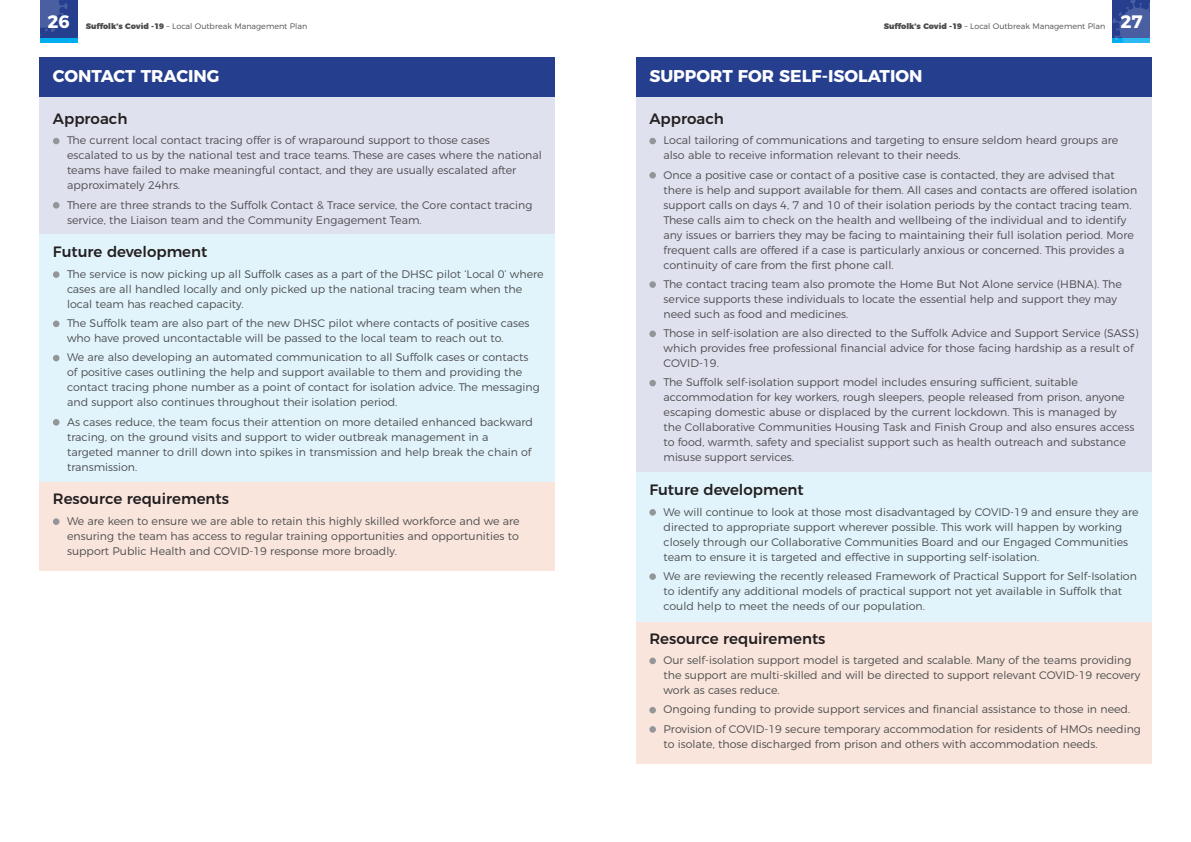
<style>
.page{position:relative;width:1191px;height:842px;background:#fff}
.page>*{position:absolute;margin:0;border:0;box-sizing:border-box;transform-origin:0 0}
.t1{font:700 18px "Montserrat";color:#fff}
.t2{font:700 17px "Montserrat";color:#fff}
.t3{font:500 15px "Montserrat";color:#231f20}
.t4{font:300 11px/15px "Montserrat";color:#4b4c4d}
.t5{font:300 8px "Montserrat";color:#4b4c4d}
.s1{font-weight:900}
</style>
<div class="page">
<div style="left:40px;top:0;width:37px;height:43px;background:#00aeef"></div>
<div style="left:40px;top:0;width:37px;height:38px;background:#253f8e"></div>
<svg style="left:40px;top:0;width:28px;height:36px"></svg>
<svg style="left:1112px;top:0;width:38px;height:43px;background:#385ea3"></svg>
<div style="left:40px;top:83px;width:515px;height:362px;background:#e0e1ee"></div>
<div style="left:636px;top:83px;width:515px;height:436px;background:#e0e1ee"></div>
<div style="left:40px;top:234px;width:515px;height:255px;background:#e1f4fc"></div>
<div style="left:636px;top:472px;width:515px;height:255px;background:#e1f4fc"></div>
<div style="left:40px;top:483px;width:515px;height:88px;background:#f9e5dc"></div>
<div style="left:636px;top:622px;width:515px;height:141px;background:#f9e5dc"></div>
<div style="left:40px;top:57px;width:515px;height:39px;background:#253f8e"></div>
<div style="left:636px;top:57px;width:515px;height:39px;background:#253f8e"></div>
<svg style="left:53px;top:138px;width:6px;height:6px"></svg>
<div style="left:53px;top:202px;width:6px;height:7px;background:#939598;border-radius:50%"></div>
<div style="left:53px;top:271px;width:6px;height:7px;background:#939598;border-radius:50%"></div>
<svg style="left:53px;top:321px;width:6px;height:6px"></svg>
<svg style="left:53px;top:355px;width:6px;height:6px"></svg>
<div style="left:53px;top:419px;width:6px;height:7px;background:#939598;border-radius:50%"></div>
<div style="left:53px;top:518px;width:6px;height:7px;background:#939598;border-radius:50%"></div>
<div style="left:649px;top:138px;width:7px;height:6px;background:#939598;border-radius:50%"></div>
<div style="left:649px;top:172px;width:7px;height:7px;background:#939598;border-radius:50%"></div>
<div style="left:649px;top:281px;width:7px;height:7px;background:#939598;border-radius:50%"></div>
<div style="left:649px;top:331px;width:7px;height:6px;background:#939598;border-radius:50%"></div>
<div style="left:649px;top:380px;width:7px;height:6px;background:#939598;border-radius:50%"></div>
<div style="left:649px;top:509px;width:7px;height:7px;background:#939598;border-radius:50%"></div>
<div style="left:649px;top:573px;width:7px;height:7px;background:#939598;border-radius:50%"></div>
<div style="left:649px;top:658px;width:7px;height:6px;background:#939598;border-radius:50%"></div>
<div style="left:649px;top:707px;width:7px;height:6px;background:#939598;border-radius:50%"></div>
<div style="left:649px;top:726px;width:7px;height:7px;background:#939598;border-radius:50%"></div>
<h1 class="t1" style="left:47px;top:7px;width:24px">26</h1>
<p class="t5" style="left:86px;top:20px;width:223px"><span class="s1">Suffolk’s Covid -19</span> – Local Outbreak Management Plan</p>
<p class="t5" style="left:883px;top:20px;width:223px"><span class="s1">Suffolk’s Covid -19</span> – Local Outbreak Management Plan</p>
<h1 class="t1" style="left:1120px;top:7px;width:24px">27</h1>
<h2 class="t2" style="left:53px;top:62px;width:25px">CONTACT</h2>
<h2 class="t2" style="left:141px;top:62px;width:13px">TRACING</h2>
<h2 class="t2" style="left:649px;top:62px;width:24px">SUPPORT</h2>
<h2 class="t2" style="left:738px;top:62px;width:13px">FOR</h2>
<h2 class="t2" style="left:779px;top:62px;width:12px">SELF</h2>
<h2 class="t2" style="left:821px;top:62px;width:18px">-ISOLATION</h2>
<h3 class="t3" style="left:53px;top:106px;width:76px">Approach</h3>
<p class="t4" style="left:67px;top:132px;width:476px">The current local contact tracing offer is of wraparound support to those cases escalated to us by the national test and trace teams. These are cases where the national teams have failed to make meaningful contact, and they are usually escalated after approximately 24hrs.</p>
<p class="t4" style="left:67px;top:196px;width:467px">There are three strands to the Suffolk Contact &amp; Trace service, the Core contact tracing service, the Liaison team and the Community Engagement Team.</p>
<h3 class="t3" style="left:53px;top:240px;width:156px">Future development</h3>
<p class="t4" style="left:67px;top:265px;width:478px">The service is now picking up all Suffolk cases as a part of the DHSC pilot ‘Local 0’ where cases are all handled locally and only picked up the national tracing team when the local team has reached capacity.</p>
<p class="t4" style="left:67px;top:315px;width:464px">The Suffolk team are also part of the new DHSC pilot where contacts of positive cases who have proved uncontactable will be passed to the local team to reach out to.</p>
<p class="t4" style="left:67px;top:349px;width:474px">We are also developing an automated communication to all Suffolk cases or contacts of positive cases outlining the help and support available to them and providing the contact tracing phone number as a point of contact for isolation advice. The messaging and support also continues throughout their isolation period.</p>
<p class="t4" style="left:67px;top:413px;width:467px">As cases reduce, the team focus their attention on more detailed enhanced backward tracing, on the ground visits and support to wider outbreak management in a targeted manner to drill down into spikes in transmission and help break the chain of transmission.</p>
<h3 class="t3" style="left:53px;top:487px;width:178px">Resource requirements</h3>
<p class="t4" style="left:67px;top:513px;width:454px;text-align:justify">We are keen to ensure we are able to retain this highly skilled workforce and we are ensuring the team has access to regular training opportunities and opportunities to support Public Health and COVID-19 response more broadly.</p>
<h3 class="t3" style="left:649px;top:106px;width:76px">Approach</h3>
<p class="t4" style="left:663px;top:132px;width:456px">Local tailoring of communications and targeting to ensure seldom heard groups are also able to receive information relevant to their needs.</p>
<p class="t4" style="left:663px;top:166px;width:475px">Once a positive case or contact of a positive case is contacted, they are advised that there is help and support available for them. All cases and contacts are offered isolation support calls on days 4, 7 and 10 of their isolation periods by the contact tracing team.<br>These calls aim to check on the health and wellbeing of the individual and to identify any issues or barriers they may be facing to maintaining their full isolation period. More frequent calls are offered if a case is particularly anxious or concerned. This provides a continuity of care from the first phone call.</p>
<p class="t4" style="left:663px;top:275px;width:460px">The contact tracing team also promote the Home But Not Alone service (HBNA). The service supports these individuals to locate the essential help and support they may need such as food and medicines.</p>
<p class="t4" style="left:663px;top:325px;width:476px">Those in self-isolation are also directed to the Suffolk Advice and Support Service (SASS) which provides free professional financial advice for those facing hardship as a result of<br>COVID-19.</p>
<p class="t4" style="left:663px;top:374px;width:472px">The Suffolk self-isolation support model includes ensuring sufficient, suitable accommodation for key workers, rough sleepers, people released from prison, anyone escaping domestic abuse or displaced by the current lockdown. This is managed by the Collaborative Communities Housing Task and Finish Group and also ensures access to food, warmth, safety and specialist support such as health outreach and substance misuse support services.</p>
<h3 class="t3" style="left:649px;top:478px;width:156px">Future development</h3>
<p class="t4" style="left:663px;top:503px;width:477px">We will continue to look at those most disadvantaged by COVID-19 and ensure they are directed to appropriate support wherever possible. This work will happen by working closely through our Collaborative Communities Board and our Engaged Communities team to ensure it is targeted and effective in supporting self-isolation.</p>
<p class="t4" style="left:663px;top:567px;width:475px">We are reviewing the recently released Framework of Practical Support for Self-Isolation to identify any additional models of practical support not yet available in Suffolk that could help to meet the needs of our population.</p>
<h3 class="t3" style="left:649px;top:626px;width:178px">Resource requirements</h3>
<p class="t4" style="left:663px;top:652px;width:478px">Our self-isolation support model is targeted and scalable. Many of the teams providing the support are multi-skilled and will be directed to support relevant COVID-19 recovery work as cases reduce.</p>
<p class="t4" style="left:663px;top:699px;width:479px;line-height:19.3px">Ongoing funding to provide support services and financial assistance to those in need.<br>Provision of COVID-19 secure temporary accommodation for residents of HMOs needing</p>
<p class="t4" style="left:663px;top:735px;width:435px">to isolate, those discharged from prison and others with accommodation needs.</p>
</div>
